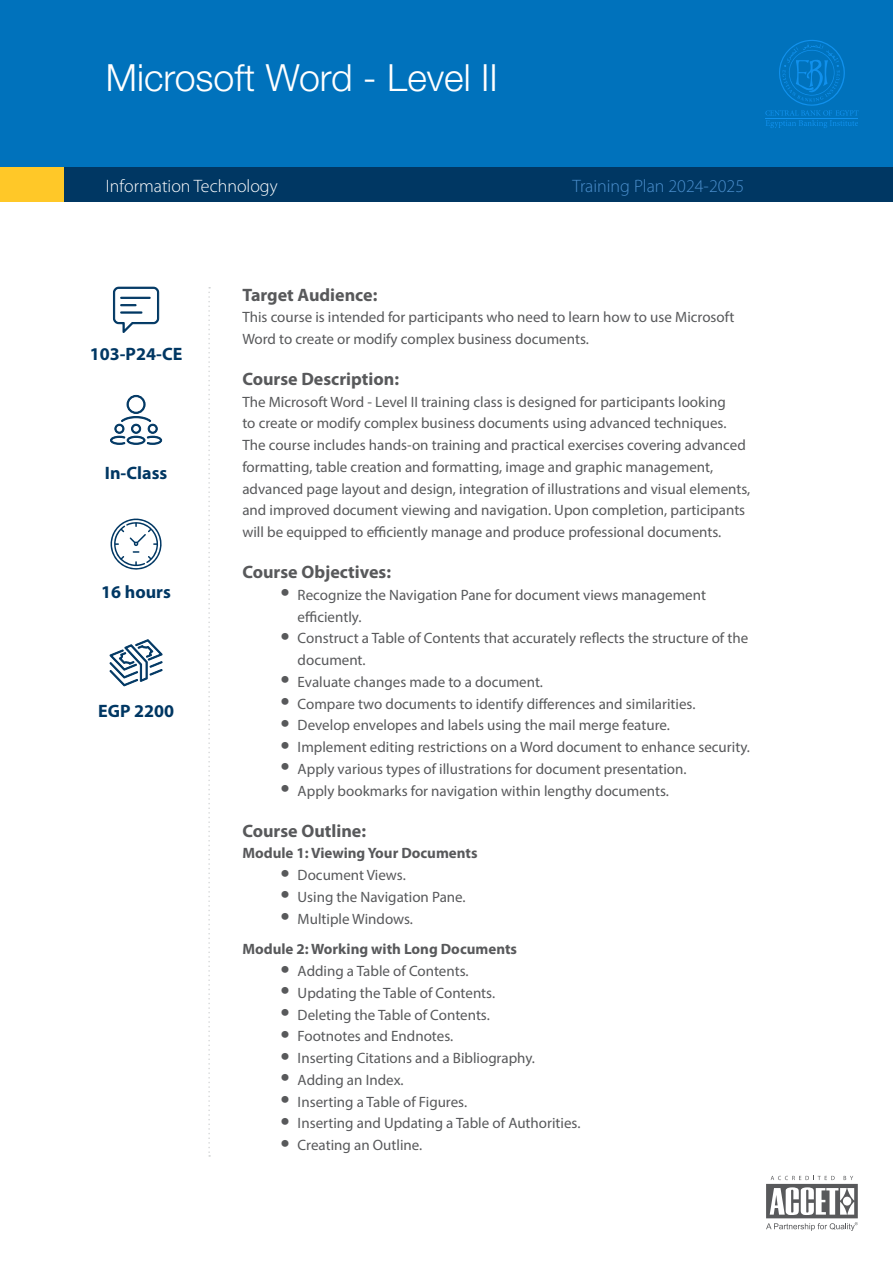
<style>
.page{position:relative;width:893px;height:1263px;background:#fff}
.page>*{position:absolute;margin:0;border:0;box-sizing:border-box;transform-origin:0 0}
.t1{font:300 37.5px "Helvetica Neue LT Std";color:#fff}
.t2{font:700 18px "Myriad Pro";color:#58595b}
.t3{font:700 18px "Myriad Pro";color:#003763}
.t4{font:300 18px "Myriad Pro";color:#4a8ecc}
.t5{font:300 18px "Myriad Pro";color:#fff}
.t6{font:15px/21.8px "Myriad Pro";color:#58595b}
.t7{font:700 15px/30.8px "Myriad Pro";color:#58595b}
.s1{font-size:33px}
.s2{font-weight:400;font-size:33px}
.s3{font-weight:400}
</style>
<div class="page">
<div style="left:0;top:0;width:893px;height:168px;background:#0072bc"></div>
<div style="left:0;top:168px;width:893px;height:34px;background:#003763"></div>
<div style="left:0;top:168px;width:64px;height:34px;background:#ffc828"></div>
<svg style="left:208px;top:287px;width:2px;height:870px"></svg>
<svg style="left:766px;top:1176px;width:92px;height:55px"></svg>
<svg style="left:765px;top:40px;width:93px;height:88px"></svg>
<svg style="left:110px;top:395px;width:52px;height:50px"></svg>
<svg style="left:113px;top:287px;width:46px;height:46px"></svg>
<svg style="left:109px;top:639px;width:54px;height:47px"></svg>
<svg style="left:111px;top:519px;width:51px;height:51px"></svg>
<h1 class="t1" style="left:106px;top:54px;width:393px">Microsoft Word - Level II</h1>
<p class="t5" style="left:106px;top:175px;width:173px">Information Technology</p>
<p class="t4" style="left:572px;top:175px;width:173px">Training Plan 2024-2025</p>
<p class="t3" style="left:90px;top:342px;width:94px">103-P24-CE</p>
<p class="t3" style="left:105px;top:461px;width:64px">In-Class</p>
<p class="t3" style="left:101px;top:580px;width:71px">16 hours</p>
<p class="t3" style="left:98px;top:699px;width:77px">EGP 2200</p>
<p class="t2" style="left:242px;top:283px;width:137px">Target Audience:</p>
<p class="t6" style="left:242px;top:306px;width:493px">This course is intended for participants who need to learn how to use Microsoft<br>Word to create or modify complex business documents.</p>
<p class="t2" style="left:242px;top:367px;width:158px">Course Description:</p>
<p class="t6" style="left:242px;top:391px;width:509px">The Microsoft Word - Level II training class is designed for participants looking<br>to create or modify complex business documents using advanced techniques.<br>The course includes hands-on training and practical exercises covering advanced formatting, table creation and formatting, image and graphic management, advanced page layout and design, integration of illustrations and visual elements, and improved document viewing and navigation. Upon completion, participants will be equipped to efficiently manage and produce professional documents.</p>
<p class="t2" style="left:242px;top:560px;width:150px">Course Objectives:</p>
<p class="t6" style="left:298px;top:584px;width:410px;text-indent:-17px"><span class="s1">•</span> Recognize the Navigation Pane for document views management efficiently.</p>
<p class="t6" style="left:298px;top:627px;width:452px;text-indent:-17px"><span class="s1">•</span> Construct a Table of Contents that accurately reflects the structure of the document.</p>
<p class="t6" style="left:281px;top:671px;width:264px"><span class="s1">•</span> Evaluate changes made to a document.</p>
<p class="t6" style="left:281px;top:692px;width:416px"><span class="s1">•</span> Compare two documents to identify differences and similarities.</p>
<p class="t6" style="left:281px;top:714px;width:391px"><span class="s1">•</span> Develop envelopes and labels using the mail merge feature.</p>
<p class="t6" style="left:281px;top:736px;width:471px"><span class="s1">•</span> Implement editing restrictions on a Word document to enhance security.</p>
<p class="t6" style="left:281px;top:758px;width:407px"><span class="s1">•</span> Apply various types of illustrations for document presentation.</p>
<p class="t6" style="left:281px;top:779px;width:390px"><span class="s1">•</span> Apply bookmarks for navigation within lengthy documents.</p>
<p class="t2" style="left:242px;top:819px;width:125px">Course Outline:</p>
<p class="t7" style="left:242px;top:837px;width:237px">Module 1: Viewing Your Documents</p>
<p class="t6" style="left:281px;top:864px;width:127px"><span class="s1">•</span> Document Views.</p>
<p class="t6" style="left:281px;top:886px;width:187px"><span class="s1">•</span> Using the Navigation Pane.</p>
<p class="t7" style="left:242px;top:902px;width:276px;text-indent:38px"><span class="s2">•</span> <span class="s3">Multiple Windows.<br></span>Module 2: Working with Long Documents</p>
<p class="t6" style="left:281px;top:960px;width:189px"><span class="s1">•</span> Adding a Table of Contents.</p>
<p class="t6" style="left:281px;top:982px;width:216px"><span class="s1">•</span> Updating the Table of Contents.</p>
<p class="t6" style="left:281px;top:1003px;width:211px"><span class="s1">•</span> Deleting the Table of Contents.</p>
<p class="t6" style="left:281px;top:1025px;width:174px"><span class="s1">•</span> Footnotes and Endnotes.</p>
<p class="t6" style="left:281px;top:1047px;width:256px"><span class="s1">•</span> Inserting Citations and a Bibliography.</p>
<p class="t6" style="left:281px;top:1069px;width:125px"><span class="s1">•</span> Adding an Index.</p>
<p class="t6" style="left:281px;top:1090px;width:188px"><span class="s1">•</span> Inserting a Table of Figures.</p>
<p class="t6" style="left:281px;top:1112px;width:301px"><span class="s1">•</span> Inserting and Updating a Table of Authorities.</p>
<p class="t6" style="left:281px;top:1134px;width:143px"><span class="s1">•</span> Creating an Outline.</p>
</div>
